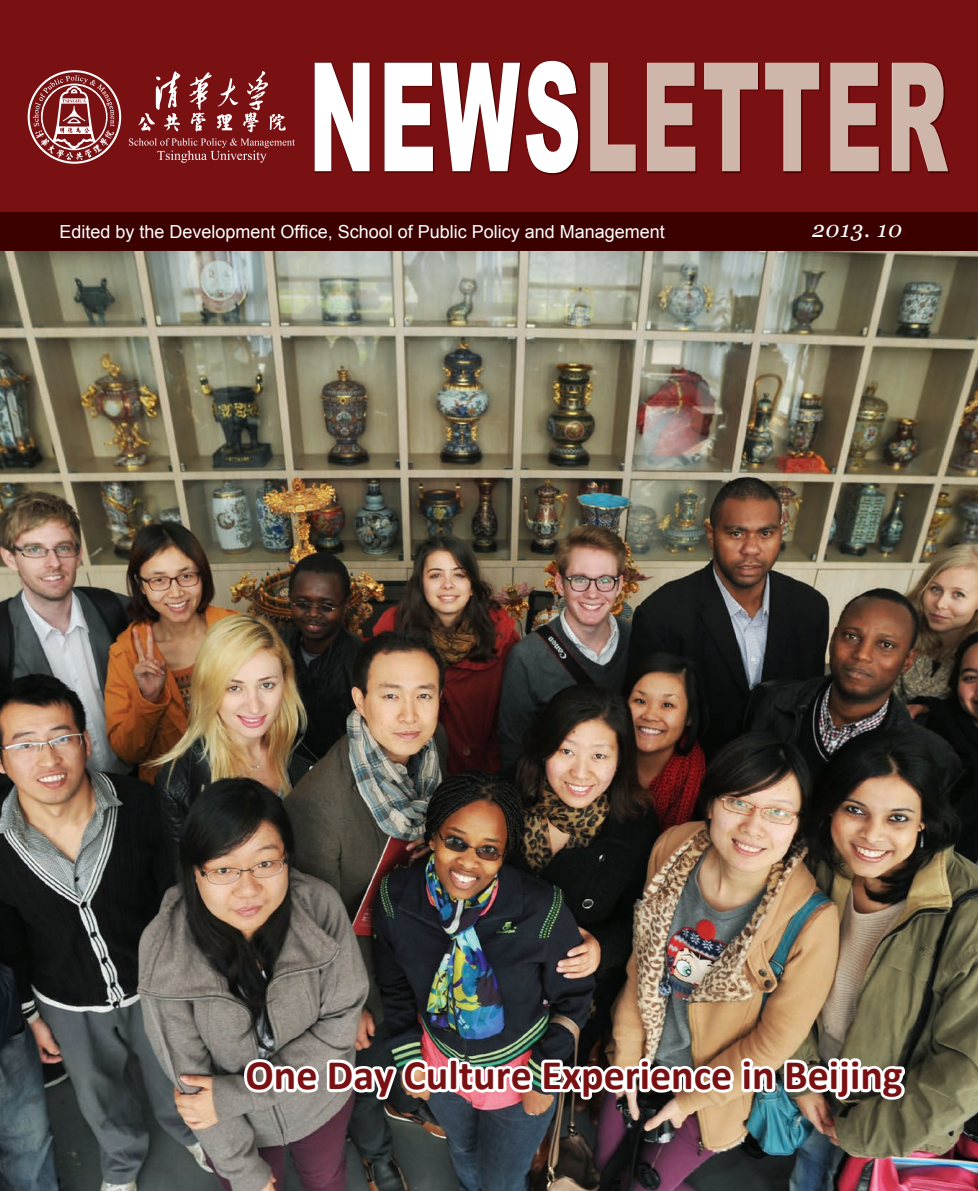
<style>
.page{position:relative;width:978px;height:1191px;background:#fff}
.page>*{position:absolute;margin:0;border:0;box-sizing:border-box;transform-origin:0 0}
.t1{font:700 42px "Calibri";color:#791113}
.t2{font:italic 22.5px "Georgia";letter-spacing:.04em;color:#fff}
.t3{font:18px "Arial";color:#fff}
</style>
<div class="page">
<img style="left:0;top:251px;width:978px;height:940px">
<div style="left:0;top:0;width:978px;height:215px;background:#791113"></div>
<img style="left:240px;top:1052px;width:670px;height:88px">
<div style="left:0;top:213px;width:978px;height:38px;background:#3b0000"></div>
<img style="left:590px;top:62px;width:360px;height:111px">
<img style="left:590px;top:63px;width:358px;height:108px">
<img style="left:314px;top:62px;width:266px;height:113px">
<svg style="left:315px;top:61px;width:263px;height:112px"></svg>
<svg style="left:28px;top:70px;width:267px;height:94px"></svg>
<p class="t3" style="left:60px;top:220px;width:607px">Edited by the Development Office, School of Public Policy and Management</p>
<p class="t2" style="left:812px;top:215px;width:91px">2013. 10</p>
<h1 class="t1" style="left:245px;top:1048px;width:659px">One Day Culture Experience in Beijing</h1>
</div>
